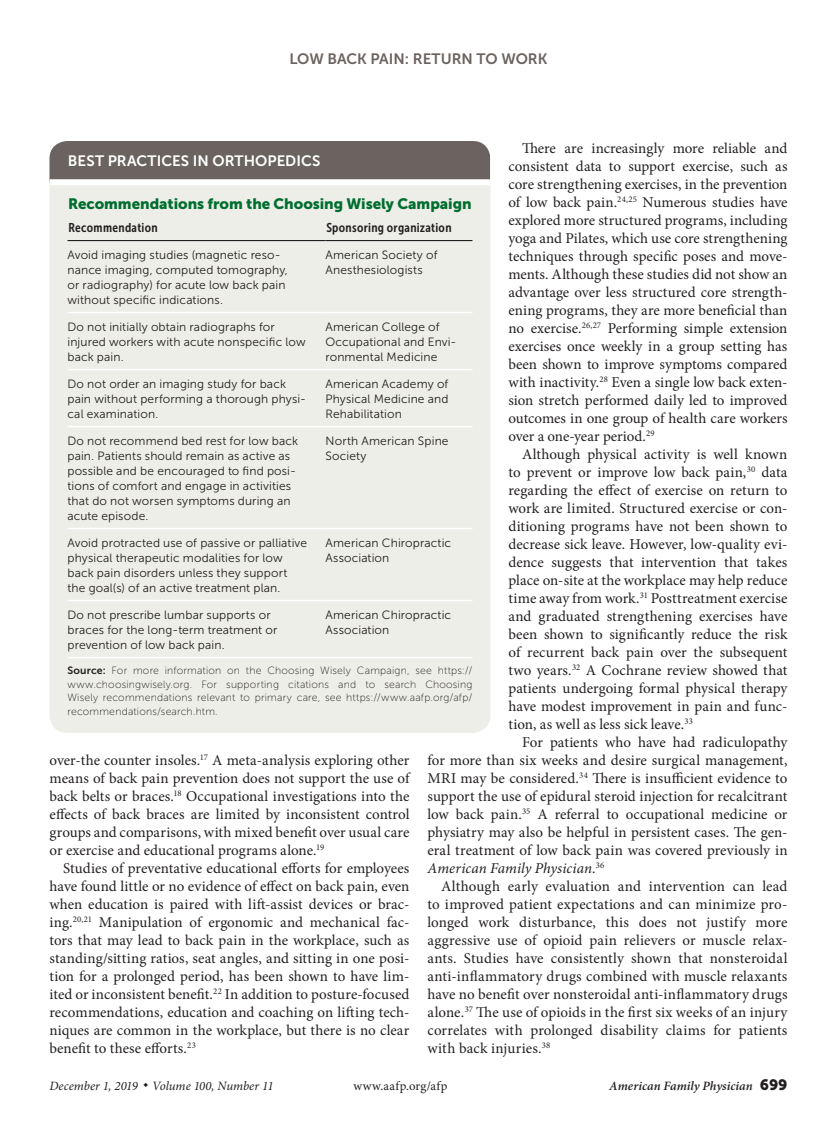
<style>
.page{position:relative;width:837px;height:1134px;background:#fff}
.page>*{position:absolute;margin:0;border:0;box-sizing:border-box;transform-origin:0 0}
.body_text{font:15px/18px "Minion Pro";color:#231f20;text-align:justify}
.body_noindent{font:15px/18px "Minion Pro";color:#231f20;text-align:justify}
.table_title{font:15px "Museo Sans 900";color:#006e30}
.sort_title{font:15px "Museo Sans 700";letter-spacing:.005em;color:#fff}
.t1{font:15px "Museo Sans 700";color:#6b6360}
.table_head1{font:12.75px "Museo Sans Cond 700";letter-spacing:.025em;color:#231f20}
.t2{font:italic 12.75px "Minion Pro";color:#231f20}
.t3{font:italic 600 12.75px "Minion Pro";letter-spacing:.005em;color:#231f20}
.t4{font:12.75px "Minion Pro";letter-spacing:.03em;color:#231f20}
.table_data{font:12px/15px "Museo Sans 300";letter-spacing:.01em;color:#231f20}
.table_data_last_col{font:12px/15px "Museo Sans 300";letter-spacing:.01em;color:#231f20}
.table_fig_note{font:10.5px/13.5px "Museo Sans 100";letter-spacing:.02em;color:#231f20;text-align:justify}
.s1{font-style:italic}
.s2{font-family:"Museo Sans 700"}
.s3{font-family:"Museo Sans 900";font-weight:400;font-style:normal;font-size:15px}
</style>
<div class="page">
<div style="left:50px;top:141px;width:440px;height:592px;background:#eeeee8;border-radius:18px"></div>
<hr style="left:68px;top:312px;width:258px;height:1px;background:#fff">
<hr style="left:326px;top:312px;width:146px;height:1px;background:#fff">
<hr style="left:68px;top:369px;width:258px;height:1px;background:#fff">
<hr style="left:326px;top:369px;width:146px;height:1px;background:#fff">
<hr style="left:68px;top:426px;width:258px;height:1px;background:#fff">
<hr style="left:326px;top:426px;width:146px;height:1px;background:#fff">
<hr style="left:68px;top:528px;width:258px;height:1px;background:#fff">
<hr style="left:326px;top:528px;width:146px;height:1px;background:#fff">
<hr style="left:68px;top:600px;width:258px;height:1px;background:#fff">
<hr style="left:326px;top:600px;width:146px;height:1px;background:#fff">
<hr style="left:68px;top:240px;width:258px;height:1px;background:#231f20">
<hr style="left:326px;top:240px;width:146px;height:1px;background:#231f20">
<hr style="left:68px;top:657px;width:258px;height:1px;background:#fff">
<hr style="left:326px;top:657px;width:146px;height:1px;background:#fff">
<div style="left:50px;top:141px;width:440px;height:42px;background:#6b6360"></div>
<div style="left:50px;top:179px;width:440px;height:6px;background:#fff"></div>
<p class="t1" style="left:289px;top:50px;width:260px">LOW BACK PAIN: RETURN TO WORK</p>
<p class="body_text" style="left:508px;top:139px;width:281px;text-indent:14px">There are increasingly more reliable and consistent data to support exercise, such as core strengthening exercises, in the prevention of low back pain.<sup>24,25</sup> Numerous studies have explored more structured programs, including yoga and Pilates, which use core strengthening techniques through specific poses and move&shy;ments. Although these studies did not show an advantage over less structured core strength&shy;ening programs, they are more beneficial than no exercise.<sup>26,27</sup> Performing simple extension exercises once weekly in a group setting has been shown to improve symptoms compared with inactivity.<sup>28</sup> Even a single low back exten&shy;sion stretch performed daily led to improved outcomes in one group of health care workers over a one-year period.<sup>29</sup></p>
<p class="body_text" style="left:508px;top:445px;width:281px;text-indent:14px">Although physical activity is well known to prevent or improve low back pain,<sup>30</sup> data regarding the effect of exercise on return to work are limited. Structured exercise or con&shy;ditioning programs have not been shown to decrease sick leave. However, low-quality evi&shy;dence suggests that intervention that takes place on-site at the workplace may help reduce time away from work.<sup>31</sup> Posttreatment exercise and graduated strengthening exercises have been shown to significantly reduce the risk of recurrent back pain over the subsequent two years.<sup>32</sup> A Cochrane review showed that patients undergoing formal physical therapy have modest improvement in pain and func&shy;tion, as well as less sick leave.<sup>33</sup></p>
<p class="body_text" style="left:428px;top:733px;width:362px;text-indent:94px">For patients who have had radiculopathy for more than six weeks and desire surgical management, MRI may be considered.<sup>34</sup> There is insufficient evidence to support the use of epidural steroid injection for recalcitrant low back pain.<sup>35</sup> A referral to occupational medicine or physiatry may also be helpful in persistent cases. The gen&shy;eral treatment of low back pain was covered previously in <span class="s1">American Family Physician</span>.<sup>36</sup></p>
<p class="body_text" style="left:428px;top:877px;width:362px;text-indent:14px">Although early evaluation and intervention can lead to improved patient expectations and can minimize pro&shy;longed work disturbance, this does not justify more aggressive use of opioid pain relievers or muscle relax&shy;ants. Studies have consistently shown that nonsteroidal anti-inflammatory drugs combined with muscle relaxants have no benefit over nonsteroidal anti-inflammatory drugs alone.<sup>37</sup> The use of opioids in the first six weeks of an injury correlates with prolonged disability claims for patients with back injuries.<sup>38</sup></p>
<p class="sort_title" style="left:68px;top:152px;width:254px">BEST PRACTICES IN ORTHOPEDICS</p>
<p class="table_title" style="left:68px;top:195px;width:405px">Recommendations from the Choosing Wisely Campaign</p>
<p class="table_head1" style="left:68px;top:220px;width:91px">Recommendation</p>
<p class="table_head1" style="left:326px;top:220px;width:127px">Sponsoring organization</p>
<p class="table_data" style="left:68px;top:247px;width:222px">Avoid imaging studies (magnetic reso&shy;nance imaging, computed tomography, or radiography) for acute low back pain without specific indications.</p>
<p class="table_data_last_col" style="left:326px;top:247px;width:114px">American Society of<br>Anesthesiologists</p>
<p class="table_data" style="left:68px;top:319px;width:240px">Do not initially obtain radiographs for injured workers with acute nonspecific low back pain.</p>
<p class="table_data_last_col" style="left:326px;top:319px;width:132px">American College of<br>Occupational and Envi&shy;ronmental Medicine</p>
<p class="table_data" style="left:68px;top:376px;width:240px">Do not order an imaging study for back pain without performing a thorough physi&shy;cal examination.</p>
<p class="table_data_last_col" style="left:326px;top:376px;width:125px;text-align:justify">American Academy of Physical Medicine and Rehabilitation</p>
<p class="table_data" style="left:68px;top:433px;width:232px">Do not recommend bed rest for low back pain. Patients should remain as active as possible and be encouraged to find posi&shy;tions of comfort and engage in activities that do not worsen symptoms during an acute episode.</p>
<p class="table_data_last_col" style="left:326px;top:433px;width:125px">North American Spine<br>Society</p>
<p class="table_data" style="left:68px;top:535px;width:241px">Avoid protracted use of passive or palliative physical therapeutic modalities for low back pain disorders unless they support the goal(s) of an active treatment plan.</p>
<p class="table_data_last_col" style="left:326px;top:535px;width:127px">American Chiropractic<br>Association</p>
<p class="table_data" style="left:68px;top:607px;width:211px">Do not prescribe lumbar supports or braces for the long-term treatment or prevention of low back pain.</p>
<p class="table_data_last_col" style="left:326px;top:607px;width:127px">American Chiropractic<br>Association</p>
<p class="table_fig_note" style="left:68px;top:664px;width:407px"><span class="s2">Source:</span> For more information on the Choosing Wisely Campaign, see https:// www.choosingwisely.org. For supporting citations and to search Choosing Wisely recommendations relevant to primary care, see https://www.aafp.org/afp/ recommendations/search.htm.</p>
<p class="body_noindent" style="left:50px;top:751px;width:362px">over-the counter insoles.<sup>17</sup> A meta-analysis exploring other means of back pain prevention does not support the use of back belts or braces.<sup>18</sup> Occupational investigations into the effects of back braces are limited by inconsistent control groups and comparisons, with mixed benefit over usual care or exercise and educational programs alone.<sup>19</sup></p>
<p class="body_text" style="left:50px;top:859px;width:362px;text-indent:14px">Studies of preventative educational efforts for employees have found little or no evidence of effect on back pain, even when education is paired with lift-assist devices or brac&shy;ing.<sup>20,21</sup> Manipulation of ergonomic and mechanical fac&shy;tors that may lead to back pain in the workplace, such as standing/sitting ratios, seat angles, and sitting in one posi&shy;tion for a prolonged period, has been shown to have lim&shy;ited or inconsistent benefit.<sup>22</sup> In addition to posture-focused recommendations, education and coaching on lifting tech&shy;niques are common in the workplace, but there is no clear benefit to these efforts.<sup>23</sup></p>
<p class="t2" style="left:50px;top:1078px;width:226px">December 1, 2019 ◆ Volume 100, Number 11</p>
<p class="t4" style="left:353px;top:1078px;width:96px">www.aafp.org/afp</p>
<p class="t3" style="left:609px;top:1077px;width:180px">American Family Physician <span class="s3">699</span></p>
</div>
